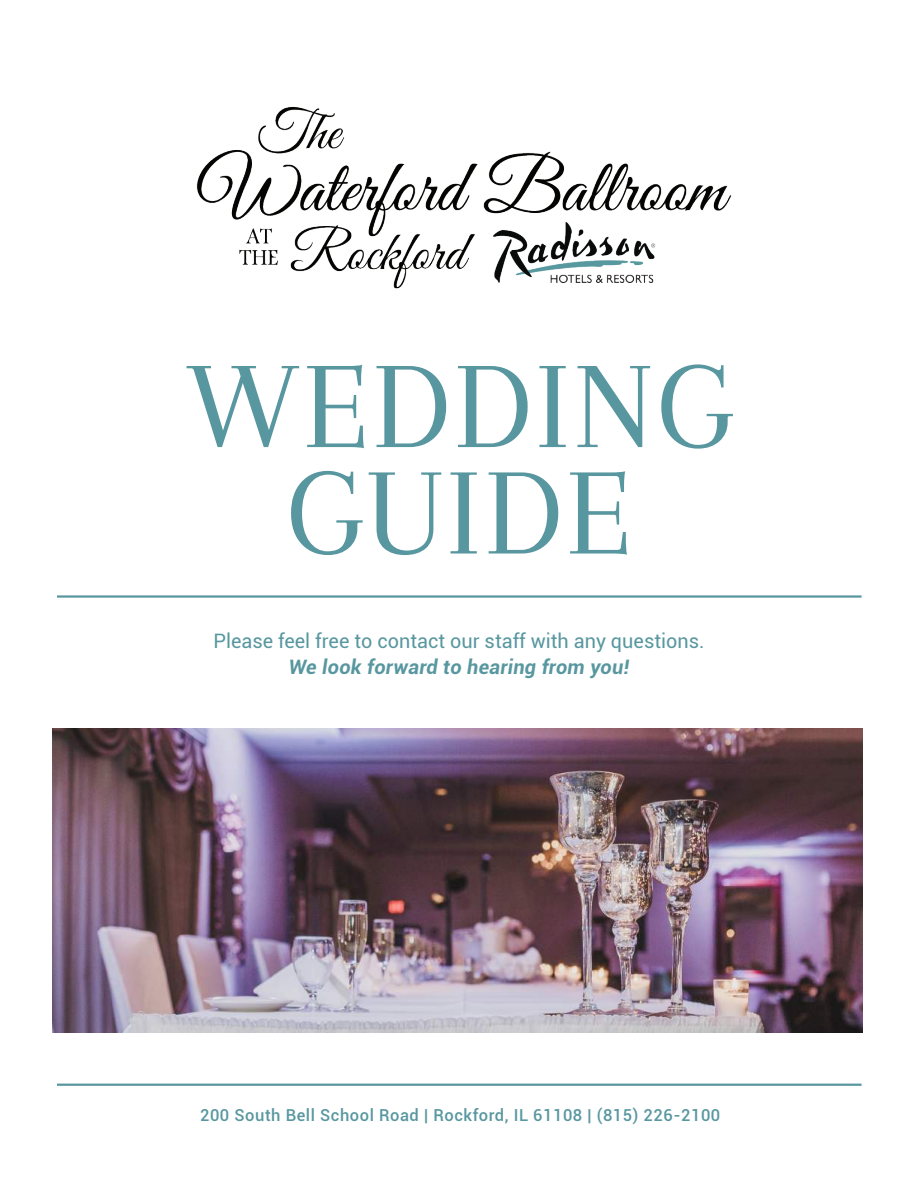
<style>
.page{position:relative;width:918px;height:1188px;background:#fff}
.page>*{position:absolute;margin:0;border:0;box-sizing:border-box;transform-origin:0 0}
.t1{font:128.7px/106.5px "Arapey";letter-spacing:.02em;color:#58979f;text-align:center}
.t2{font:19.95px "Roboto";color:#58979f}
.t3{font:italic 700 19.95px "Roboto";letter-spacing:.015em;color:#58979f}
.t4{font:500 16.5px "Roboto";letter-spacing:.035em;color:#58979f}
</style>
<div class="page">
<hr style="left:57px;top:595px;width:805px;height:3px;background:#58979f">
<hr style="left:57px;top:1084px;width:805px;height:2px;background:#58979f">
<img style="left:52px;top:728px;width:810px;height:305px">
<img style="left:196px;top:107px;width:535px;height:182px">
<h1 class="t1" style="left:186px;top:353px;width:548px">WEDDING<br>GUIDE</h1>
<p class="t2" style="left:213px;top:627px;width:493px">Please feel free to contact our staff with any questions.</p>
<p class="t3" style="left:289px;top:653px;width:342px">We look forward to hearing from you!</p>
<p class="t4" style="left:200px;top:1104px;width:522px">200 South Bell School Road | Rockford, IL 61108 | (815) 226-2100</p>
</div>
